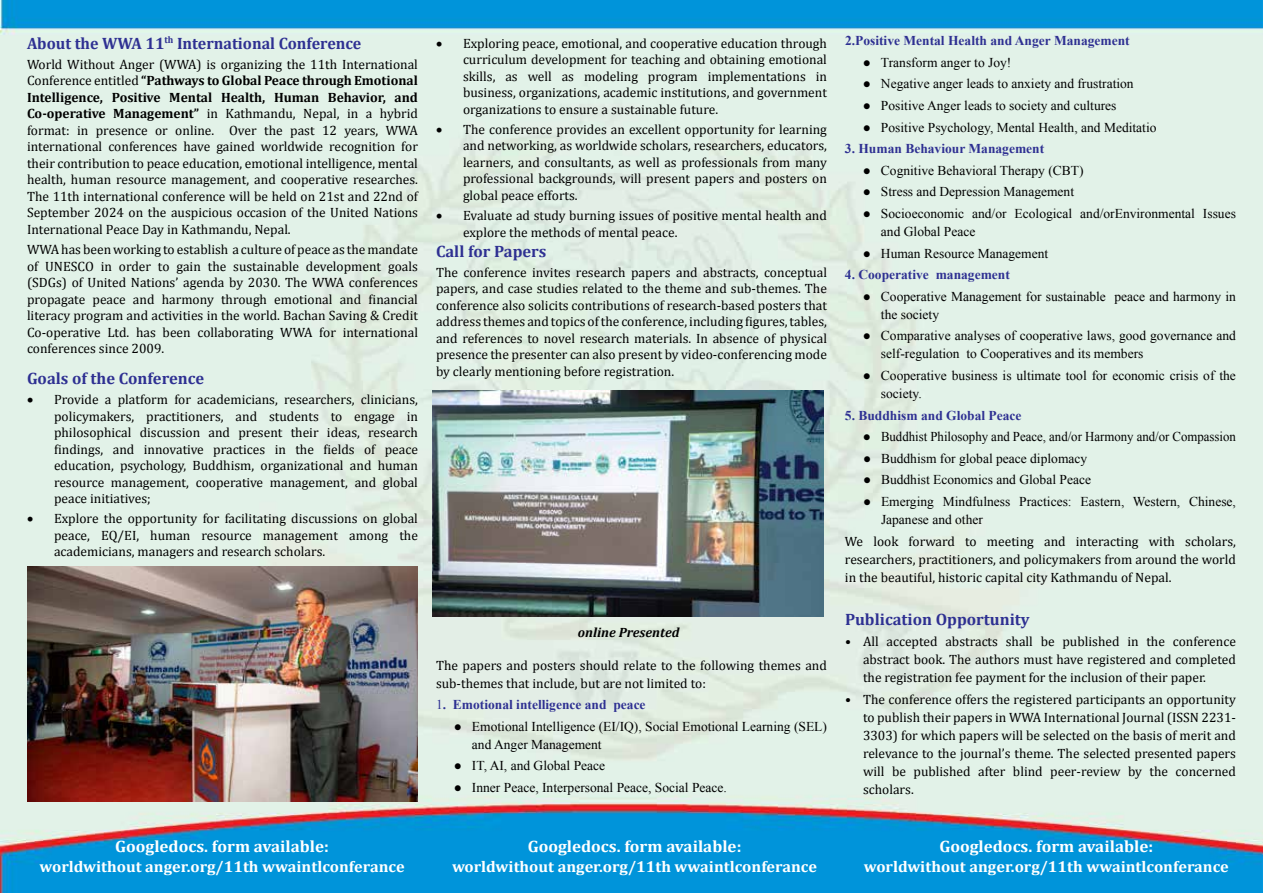
<style>
.page{position:relative;width:1263px;height:893px;background:#fff}
.page>*{position:absolute;margin:0;border:0;box-sizing:border-box;transform-origin:0 0}
.t1{font:700 16.5px "Cambria";color:#2e3092}
.t2{font:700 16.5px "Cambria";color:#fff}
.t3{font:700 15.75px "Cambria";color:#fff}
.t4{font:13.5px/16.5px "Cambria";color:#000;text-align:justify}
.t5{font:13.5px/18px "Times New Roman";color:#000}
.t6{font:700 13.5px "Times New Roman";color:#2e3092}
.t7{font:italic 700 13.5px "Cambria";color:#000}
.s1{font-weight:700}
.s2{font-weight:400}
</style>
<div class="page">
<img style="left:0;top:0;width:1263px;height:893px">
<img style="left:433px;top:391px;width:391px;height:225px">
<img style="left:27px;top:566px;width:391px;height:235px">
<p class="t1" style="left:27px;top:32px;width:336px">About the WWA 11<sup>th</sup> International Conference</p>
<p class="t4" style="left:27px;top:56px;width:392px">World Without Anger (WWA) is organizing the 11th International Conference entitled <span class="s1">“Pathways to Global Peace through Emotional Intelligence, Positive Mental Health, Human Behavior, and Co-operative Management”</span> in Kathmandu, Nepal, in a hybrid format: in presence or online. Over the past 12 years, WWA international conferences have gained worldwide recognition for their contribution to peace education, emotional intelligence, mental health, human resource management, and cooperative researches.<br>The 11th international conference will be held on 21st and 22nd of September 2024 on the auspicious occasion of the United Nations International Peace Day in Kathmandu, Nepal.</p>
<p class="t4" style="left:27px;top:241px;width:392px">WWA has been working to establish a culture of peace as the mandate of UNESCO in order to gain the sustainable development goals (SDGs) of United Nations’ agenda by 2030. The WWA conferences propagate peace and harmony through emotional and financial literacy program and activities in the world. Bachan Saving &amp; Credit Co-operative Ltd. has been collaborating WWA for international conferences since 2009.</p>
<p class="t1" style="left:27px;top:367px;width:179px">Goals of the Conference</p>
<p class="t4" style="left:54px;top:391px;width:365px;text-indent:-27px">• Provide a platform for academicians, researchers, clinicians, policymakers, practitioners, and students to engage in philosophical discussion and present their ideas, research findings, and innovative practices in the fields of peace education, psychology, Buddhism, organizational and human resource management, cooperative management, and global peace initiatives;</p>
<p class="t4" style="left:54px;top:511px;width:365px;text-indent:-27px">• Explore the opportunity for facilitating discussions on global peace, EQ/EI, human resource management among the academicians, managers and research scholars.</p>
<p class="t4" style="left:463px;top:35px;width:365px;text-indent:-27px">• Exploring peace, emotional, and cooperative education through curriculum development for teaching and obtaining emotional skills, as well as modeling program implementations in business, organizations, academic institutions, and government organizations to ensure a sustainable future.</p>
<p class="t4" style="left:463px;top:121px;width:365px;text-indent:-27px">• The conference provides an excellent opportunity for learning and networking, as worldwide scholars, researchers, educators, learners, and consultants, as well as professionals from many professional backgrounds, will present papers and posters on global peace efforts.</p>
<p class="t4" style="left:463px;top:207px;width:365px;text-indent:-27px">• Evaluate ad study burning issues of positive mental health and explore the methods of mental peace.</p>
<p class="t1" style="left:436px;top:239px;width:112px">Call for Papers</p>
<p class="t4" style="left:436px;top:264px;width:392px">The conference invites research papers and abstracts, conceptual papers, and case studies related to the theme and sub-themes. The conference also solicits contributions of research-based posters that address themes and topics of the conference, including figures, tables, and references to novel research materials. In absence of physical presence the presenter can also present by video-conferencing mode by clearly mentioning before registration.</p>
<p class="t7" style="left:578px;top:623px;width:103px">online Presented</p>
<p class="t4" style="left:436px;top:656px;width:392px;line-height:18px">The papers and posters should relate to the following themes and sub-themes that include, but are not limited to:</p>
<p class="t6" style="left:436px;top:695px;width:211px"><span class="s2">1</span>. Emotional intelligence and peace</p>
<p class="t5" style="left:472px;top:717px;width:356px;text-indent:-18px">● Emotional Intelligence (EI/IQ), Social Emotional Learning (SEL) and Anger Management</p>
<p class="t5" style="left:454px;top:757px;width:153px">● IT, AI, and Global Peace</p>
<p class="t5" style="left:454px;top:778px;width:274px">● Inner Peace, Interpersonal Peace, Social Peace.</p>
<p class="t6" style="left:845px;top:31px;width:286px">2.Positive Mental Health and Anger Management</p>
<p class="t5" style="left:863px;top:53px;width:150px">● Transform anger to Joy!</p>
<p class="t5" style="left:863px;top:75px;width:272px">● Negative anger leads to anxiety and frustration</p>
<p class="t5" style="left:863px;top:96px;width:255px">● Positive Anger leads to society and cultures</p>
<p class="t5" style="left:863px;top:118px;width:295px">● Positive Psychology, Mental Health, and Meditatio</p>
<p class="t6" style="left:845px;top:139px;width:201px">3. Human Behaviour Management</p>
<p class="t5" style="left:863px;top:161px;width:222px">● Cognitive Behavioral Therapy (CBT)</p>
<p class="t5" style="left:863px;top:183px;width:213px">● Stress and Depression Management</p>
<p class="t5" style="left:881px;top:204px;width:356px;text-indent:-18px">● Socioeconomic and/or Ecological and/orEnvironmental Issues and Global Peace</p>
<p class="t5" style="left:863px;top:244px;width:187px">● Human Resource Management</p>
<p class="t6" style="left:845px;top:265px;width:166px">4. Cooperative management</p>
<p class="t5" style="left:881px;top:287px;width:356px;text-indent:-18px">● Cooperative Management for sustainable peace and harmony in the society</p>
<p class="t5" style="left:881px;top:327px;width:356px;text-indent:-18px">● Comparative analyses of cooperative laws, good governance and self-regulation to Cooperatives and its members</p>
<p class="t5" style="left:881px;top:366px;width:356px;text-indent:-18px">● Cooperative business is ultimate tool for economic crisis of the society.</p>
<p class="t6" style="left:845px;top:406px;width:178px">5. Buddhism and Global Peace</p>
<p class="t5" style="left:863px;top:427px;width:375px">● Buddhist Philosophy and Peace, and/or Harmony and/or Compassion</p>
<p class="t5" style="left:863px;top:449px;width:226px">● Buddhism for global peace diplomacy</p>
<p class="t5" style="left:863px;top:471px;width:229px">● Buddhist Economics and Global Peace</p>
<p class="t5" style="left:881px;top:492px;width:356px;text-indent:-18px">● Emerging Mindfulness Practices: Eastern, Western, Chinese,<br>Japanese and other</p>
<p class="t4" style="left:845px;top:532px;width:392px;line-height:18px">We look forward to meeting and interacting with scholars, researchers, practitioners, and policymakers from around the world in the beautiful, historic capital city Kathmandu of Nepal.</p>
<p class="t1" style="left:845px;top:607px;width:186px">Publication Opportunity</p>
<p class="t4" style="left:863px;top:633px;width:374px;line-height:18px;text-indent:-18px">• All accepted abstracts shall be published in the conference abstract book. The authors must have registered and completed the registration fee payment for the inclusion of their paper.</p>
<p class="t4" style="left:863px;top:690px;width:374px;line-height:18px;text-indent:-18px">• The conference offers the registered participants an opportunity to publish their papers in WWA International Journal (ISSN 2231- 3303) for which papers will be selected on the basis of merit and relevance to the journal’s theme. The selected presented papers will be published after blind peer-review by the concerned scholars.</p>
<p class="t2" style="left:115px;top:835px;width:215px">Googledocs. form available:</p>
<p class="t3" style="left:40px;top:855px;width:367px">worldwithout anger.org/11th wwaintlconferance</p>
<p class="t2" style="left:528px;top:835px;width:215px">Googledocs. form available:</p>
<p class="t3" style="left:452px;top:855px;width:367px">worldwithout anger.org/11th wwaintlconferance</p>
<p class="t2" style="left:939px;top:835px;width:215px">Googledocs. form available:</p>
<p class="t3" style="left:864px;top:855px;width:367px">worldwithout anger.org/11th wwaintlconferance</p>
</div>
